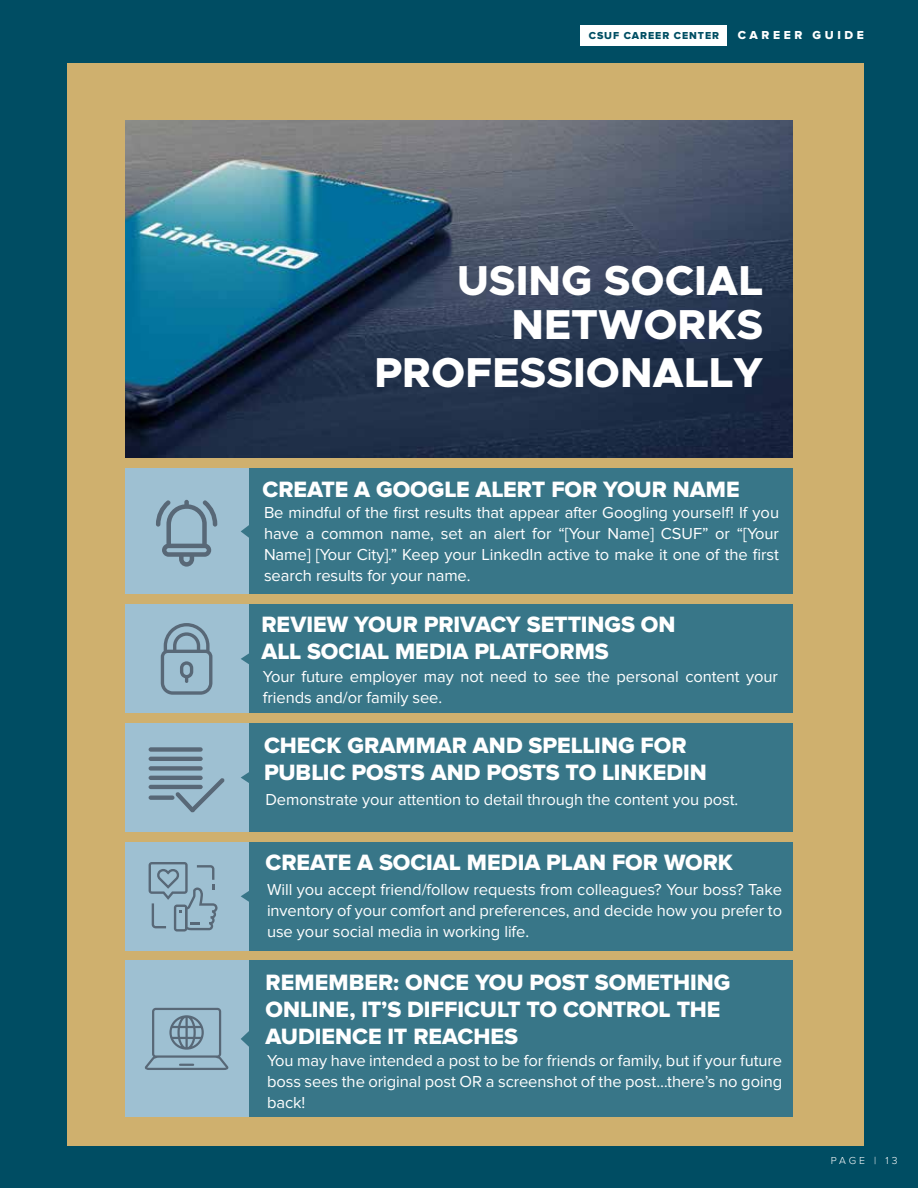
<style>
.page{position:relative;width:918px;height:1188px;background:#004d63}
.page>*{position:absolute;margin:0;border:0;box-sizing:border-box;transform-origin:0 0}
.t1{font:800 42px/43.5px "Metropolis";color:#fff;text-align:right}
.t2{font:22.95px/27.2px "Proxima Nova Extrabld";color:#fff}
.t3{font:16.5px/21px "Proxima Nova";letter-spacing:-.005em;color:#fff;text-align:justify}
.t4{font:12px "Proxima Nova Extrabld";letter-spacing:.3em;color:#fff}
.t5{font:10.5px "Proxima Nova Extrabld";letter-spacing:.09em;color:#004e63}
.t6{font:300 10.5px "Proxima Nova";letter-spacing:.28em;color:#fff}
</style>
<div class="page">
<div style="left:68px;top:63px;width:796px;height:1083px;background:#cfb06e"></div>
<img style="left:125px;top:120px;width:668px;height:337px">
<div style="left:125px;top:842px;width:141px;height:108px;background:#9ec0d2"></div>
<div style="left:125px;top:723px;width:141px;height:109px;background:#9ec0d2"></div>
<div style="left:125px;top:605px;width:129px;height:108px;background:#9ec0d2"></div>
<div style="left:125px;top:469px;width:141px;height:125px;background:#9ec0d2"></div>
<div style="left:249px;top:842px;width:544px;height:108px;background:#387688"></div>
<svg style="left:241px;top:891px;width:8px;height:11px"></svg>
<div style="left:249px;top:723px;width:544px;height:109px;background:#387688"></div>
<svg style="left:241px;top:772px;width:8px;height:11px"></svg>
<div style="left:249px;top:605px;width:544px;height:108px;background:#387688"></div>
<svg style="left:241px;top:653px;width:8px;height:11px"></svg>
<div style="left:249px;top:469px;width:544px;height:125px;background:#387688"></div>
<svg style="left:241px;top:525px;width:8px;height:13px"></svg>
<div style="left:125px;top:961px;width:141px;height:156px;background:#9ec0d2"></div>
<div style="left:249px;top:961px;width:544px;height:156px;background:#387688"></div>
<svg style="left:241px;top:1031px;width:8px;height:16px"></svg>
<svg style="left:156px;top:500px;width:61px;height:67px"></svg>
<svg style="left:161px;top:623px;width:51px;height:72px"></svg>
<div style="left:149px;top:747px;width:54px;height:5px;background:#586877;border-radius:2px"></div>
<hr style="left:149px;top:757px;width:54px;height:4px;background:#586877;border-radius:2px">
<div style="left:149px;top:766px;width:54px;height:5px;background:#586877;border-radius:2px"></div>
<hr style="left:149px;top:776px;width:54px;height:4px;background:#586877;border-radius:2px">
<hr style="left:149px;top:785px;width:54px;height:4px;background:#586877;border-radius:2px">
<div style="left:149px;top:795px;width:26px;height:5px;background:#586877;border-radius:2px"></div>
<svg style="left:175px;top:778px;width:50px;height:35px"></svg>
<svg style="left:149px;top:862px;width:69px;height:70px"></svg>
<svg style="left:145px;top:1008px;width:83px;height:62px"></svg>
<div style="left:580px;top:25px;width:147px;height:21px;background:#fff"></div>
<p class="t5" style="left:589px;top:29px;width:132px">CSUF CAREER CENTER</p>
<p class="t4" style="left:738px;top:28px;width:128px">CAREER GUIDE</p>
<h1 class="t1" style="left:457px;top:259px;width:308px">USING SOCIAL<br>NETWORKS</h1>
<h1 class="t1" style="left:374px;top:351px;width:390px">PROFESSIONALLY</h1>
<h2 class="t2" style="left:262px;top:476px;width:479px">CREATE A GOOGLE ALERT FOR YOUR NAME</h2>
<p class="t3" style="left:264px;top:502px;width:517px">Be mindful of the first results that appear after Googling yourself! If you have a common name, set an alert for “[Your Name] CSUF” or “[Your Name] [Your City].” Keep your LinkedIn active to make it one of the first search results for your name.</p>
<h2 class="t2" style="left:261px;top:612px;width:416px">REVIEW YOUR PRIVACY SETTINGS ON<br>ALL SOCIAL MEDIA PLATFORMS</h2>
<p class="t3" style="left:263px;top:666px;width:517px">Your future employer may not need to see the personal content your friends and/or family see.</p>
<h2 class="t2" style="left:264px;top:732px;width:444px">CHECK GRAMMAR AND SPELLING FOR<br>PUBLIC POSTS AND POSTS TO LINKEDIN</h2>
<p class="t3" style="left:266px;top:790px;width:474px">Demonstrate your attention to detail through the content you post.</p>
<h2 class="t2" style="left:266px;top:849px;width:469px">CREATE A SOCIAL MEDIA PLAN FOR WORK</h2>
<p class="t3" style="left:267px;top:880px;width:517px">Will you accept friend/follow requests from colleagues? Your boss? Take inventory of your comfort and preferences, and decide how you prefer to use your social media in working life.</p>
<h2 class="t2" style="left:266px;top:969px;width:467px">REMEMBER: ONCE YOU POST SOMETHING<br>ONLINE, IT’S DIFFICULT TO CONTROL THE<br>AUDIENCE IT REACHES</h2>
<p class="t3" style="left:267px;top:1050px;width:517px">You may have intended a post to be for friends or family, but if your future boss sees the original post OR a screenshot of the post…there’s no going back!</p>
<p class="t6" style="left:831px;top:1155px;width:68px">PAGE | 13</p>
</div>
